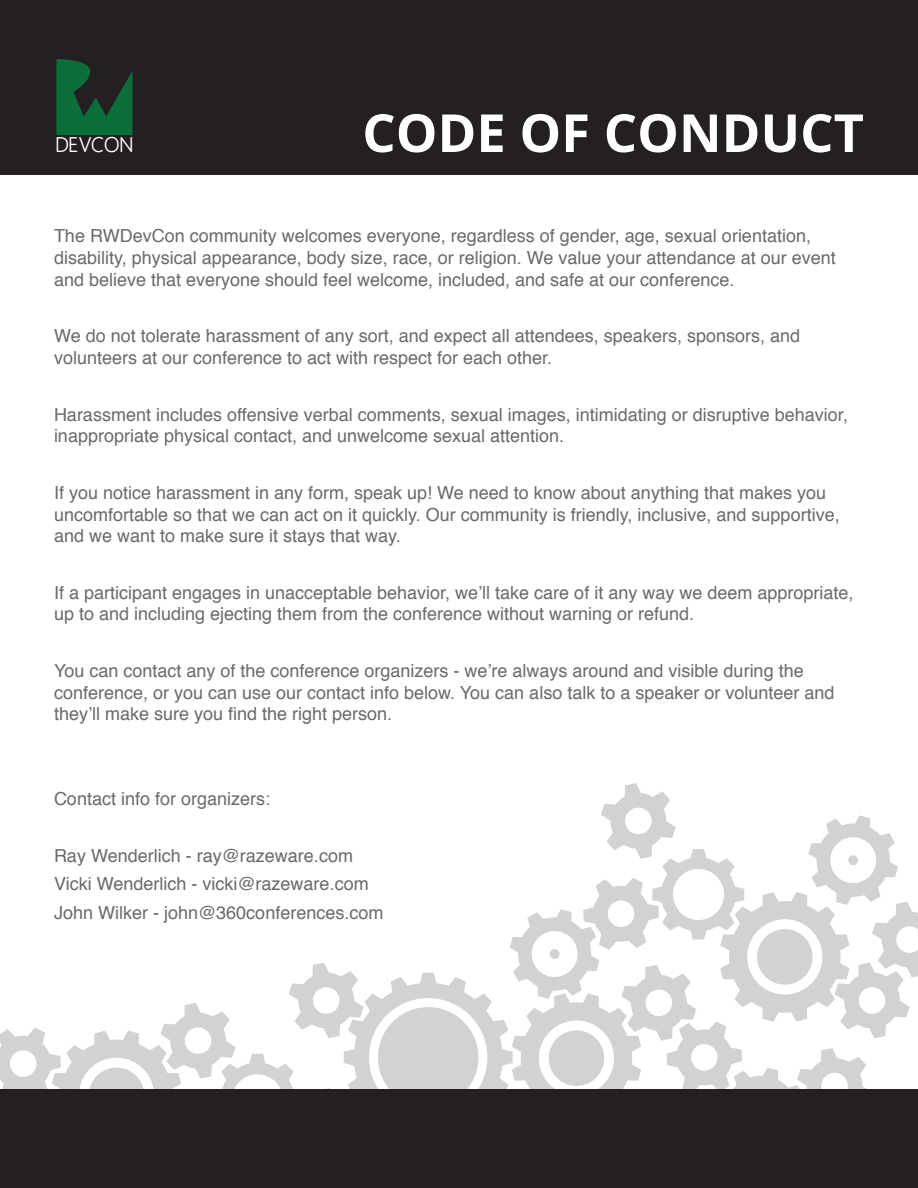
<style>
.page{position:relative;width:918px;height:1188px;background:#fff}
.page>*{position:absolute;margin:0;border:0;box-sizing:border-box;transform-origin:0 0}
.t1{font:700 52.5px "Open Sans";color:#fff}
.t2{font:21.15px "Homizio";letter-spacing:.03em;color:#fff}
.t3{font:18px/21.6px "Helvetica";color:#6a6a6a}
</style>
<div class="page">
<div style="left:0;top:0;width:918px;height:175px;background:#241f21"></div>
<svg style="left:56px;top:59px;width:77px;height:76px"></svg>
<svg style="left:0;top:783px;width:918px;height:306px"></svg>
<div style="left:378px;top:1007px;width:100px;height:101px;background:#d1d2d4;border-radius:50%"></div>
<div style="left:0;top:1089px;width:918px;height:99px;background:#241f21"></div>
<p class="t2" style="left:56px;top:132px;width:78px">DEVCON</p>
<p class="t1" style="left:362px;top:96px;width:503px">CODE OF CONDUCT</p>
<p class="t3" style="left:54px;top:226px;width:783px">The RWDevCon community welcomes everyone, regardless of gender, age, sexual orientation, disability, physical appearance, body size, race, or religion. We value your attendance at our event and believe that everyone should feel welcome, included, and safe at our conference.</p>
<p class="t3" style="left:54px;top:326px;width:748px">We do not tolerate harassment of any sort, and expect all attendees, speakers, sponsors, and volunteers at our conference to act with respect for each other.</p>
<p class="t3" style="left:54px;top:404px;width:796px">Harassment includes offensive verbal comments, sexual images, intimidating or disruptive behavior, inappropriate physical contact, and unwelcome sexual attention.</p>
<p class="t3" style="left:54px;top:482px;width:787px">If you notice harassment in any form, speak up! We need to know about anything that makes you uncomfortable so that we can act on it quickly. Our community is friendly, inclusive, and supportive, and we want to make sure it stays that way.</p>
<p class="t3" style="left:54px;top:582px;width:801px">If a participant engages in unacceptable behavior, we’ll take care of it any way we deem appropriate, up to and including ejecting them from the conference without warning or refund.</p>
<p class="t3" style="left:54px;top:661px;width:782px">You can contact any of the conference organizers - we’re always around and visible during the conference, or you can use our contact info below. You can also talk to a speaker or volunteer and they’ll make sure you find the right person.</p>
<p class="t3" style="left:54px;top:789px;width:218px">Contact info for organizers:</p>
<p class="t3" style="left:54px;top:846px;width:301px">Ray Wenderlich - ray@razeware.com</p>
<p class="t3" style="left:54px;top:874px;width:316px">Vicki Wenderlich - vicki@razeware.com</p>
<p class="t3" style="left:54px;top:902px;width:331px">John Wilker - john@360conferences.com</p>
</div>
